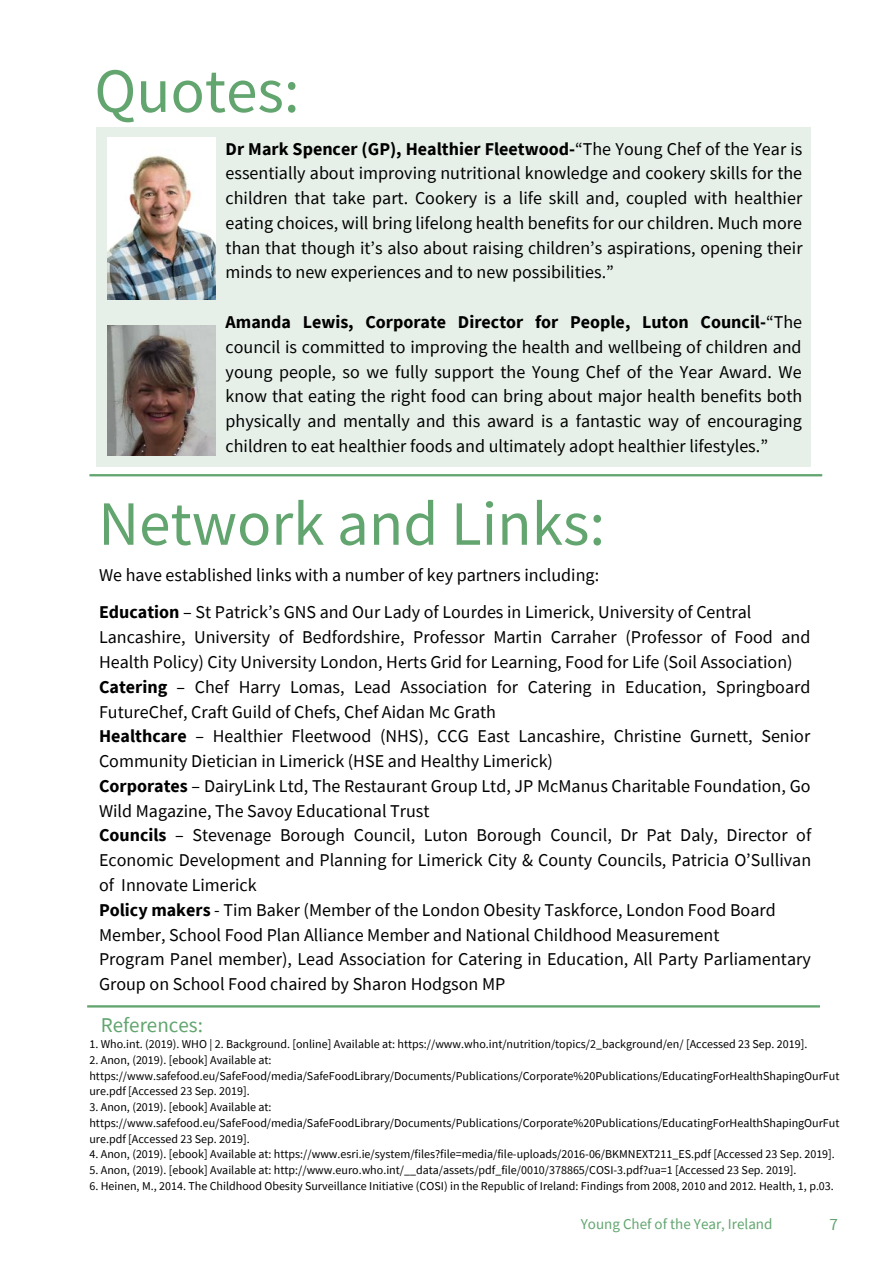
<style>
.page{position:relative;width:894px;height:1264px;background:#fff}
.page>*{position:absolute;margin:0;border:0;box-sizing:border-box;transform-origin:0 0}
.t1{font:63px "Source Sans Pro";color:#62a56f}
.t2{font:21px "Source Sans Pro";color:#62a56f}
.t3{font:18px/24.8px "Source Sans Pro";color:#000}
.t4{font:17.25px "Source Sans Pro";color:#62a56f}
.t5{font:15px "Source Sans Pro";color:#62a56f}
.t6{font:12px/15.8px "Source Sans Pro";color:#000}
.s1{font-weight:700}
</style>
<div class="page">
<svg style="left:89px;top:474px;width:733px;height:2px"></svg>
<svg style="left:87px;top:1005px;width:732px;height:2px"></svg>
<div style="left:96px;top:127px;width:714px;height:339px;background:#e6f0e8"></div>
<img style="left:107px;top:325px;width:108px;height:131px">
<img style="left:107px;top:137px;width:108px;height:162px">
<h1 class="t1" style="left:94px;top:50px;width:207px">Quotes:</h1>
<p class="t3" style="left:225px;top:136px;width:578px;text-align:justify"><span class="s1">Dr Mark Spencer (GP), Healthier Fleetwood-</span>“The Young Chef of the Year is essentially about improving nutritional knowledge and cookery skills for the children that take part. Cookery is a life skill and, coupled with healthier eating choices, will bring lifelong health benefits for our children. Much more than that though it’s also about raising children’s aspirations, opening their minds to new experiences and to new possibilities.”</p>
<p class="t3" style="left:225px;top:309px;width:578px;text-align:justify"><span class="s1">Amanda Lewis, Corporate Director for People, Luton Council-</span>“The council is committed to improving the health and wellbeing of children and young people, so we fully support the Young Chef of the Year Award. We know that eating the right food can bring about major health benefits both physically and mentally and this award is a fantastic way of encouraging children to eat healthier foods and ultimately adopt healthier lifestyles.”</p>
<h1 class="t1" style="left:98px;top:483px;width:508px">Network and Links:</h1>
<p class="t3" style="left:99px;top:556px;width:653px;line-height:37.2px">We have established links with a number of key partners including:<br><span class="s1">Education</span> – St Patrick’s GNS and Our Lady of Lourdes in Limerick, University of Central</p>
<p class="t3" style="left:99px;top:624px;width:713px">Lancashire, University of Bedfordshire, Professor Martin Carraher (Professor of Food and Health Policy) City University London, Herts Grid for Learning, Food for Life (Soil Association)<br><span class="s1">Catering</span> – Chef Harry Lomas, Lead Association for Catering in Education, Springboard FutureChef, Craft Guild of Chefs, Chef Aidan Mc Grath<br><span class="s1">Healthcare</span> – Healthier Fleetwood (NHS), CCG East Lancashire, Christine Gurnett, Senior Community Dietician in Limerick (HSE and Healthy Limerick)<br><span class="s1">Corporates</span> – DairyLink Ltd, The Restaurant Group Ltd, JP McManus Charitable Foundation, Go Wild Magazine, The Savoy Educational Trust<br><span class="s1">Councils</span> – Stevenage Borough Council, Luton Borough Council, Dr Pat Daly, Director of Economic Development and Planning for Limerick City &amp; County Councils, Patricia O’Sullivan of Innovate Limerick<br><span class="s1">Policy makers</span> - Tim Baker (Member of the London Obesity Taskforce, London Food Board Member, School Food Plan Alliance Member and National Childhood Measurement<br>Program Panel member), Lead Association for Catering in Education, All Party Parliamentary Group on School Food chaired by Sharon Hodgson MP</p>
<p class="t2" style="left:101px;top:1011px;width:104px">References:</p>
<p class="t6" style="left:89px;top:1035px;width:719px">1. Who.int. (2019). WHO | 2. Background. [online] Available at: https://www.who.int/nutrition/topics/2_background/en/ [Accessed 23 Sep. 2019].</p>
<p class="t6" style="left:89px;top:1051px;width:751px">2. Anon, (2019). [ebook] Available at: https://www.safefood.eu/SafeFood/media/SafeFoodLibrary/Documents/Publications/Corporate%20Publications/EducatingForHealthShapingOurFut ure.pdf [Accessed 23 Sep. 2019].</p>
<p class="t6" style="left:89px;top:1098px;width:751px">3. Anon, (2019). [ebook] Available at: https://www.safefood.eu/SafeFood/media/SafeFoodLibrary/Documents/Publications/Corporate%20Publications/EducatingForHealthShapingOurFut ure.pdf [Accessed 23 Sep. 2019].</p>
<p class="t6" style="left:89px;top:1146px;width:746px">4. Anon, (2019). [ebook] Available at: https://www.esri.ie/system/files?file=media/file-uploads/2016-06/BKMNEXT211_ES.pdf [Accessed 23 Sep. 2019].</p>
<p class="t6" style="left:89px;top:1162px;width:708px">5. Anon, (2019). [ebook] Available at: http://www.euro.who.int/__data/assets/pdf_file/0010/378865/COSI-3.pdf?ua=1 [Accessed 23 Sep. 2019].</p>
<p class="t6" style="left:89px;top:1177px;width:745px">6. Heinen, M., 2014. The Childhood Obesity Surveillance Initiative (COSI) in the Republic of Ireland: Findings from 2008, 2010 and 2012. Health, 1, p.03.</p>
<p class="t5" style="left:580px;top:1214px;width:193px">Young Chef of the Year, Ireland</p>
<p class="t4" style="left:829px;top:1212px;width:10px">7</p>
</div>
